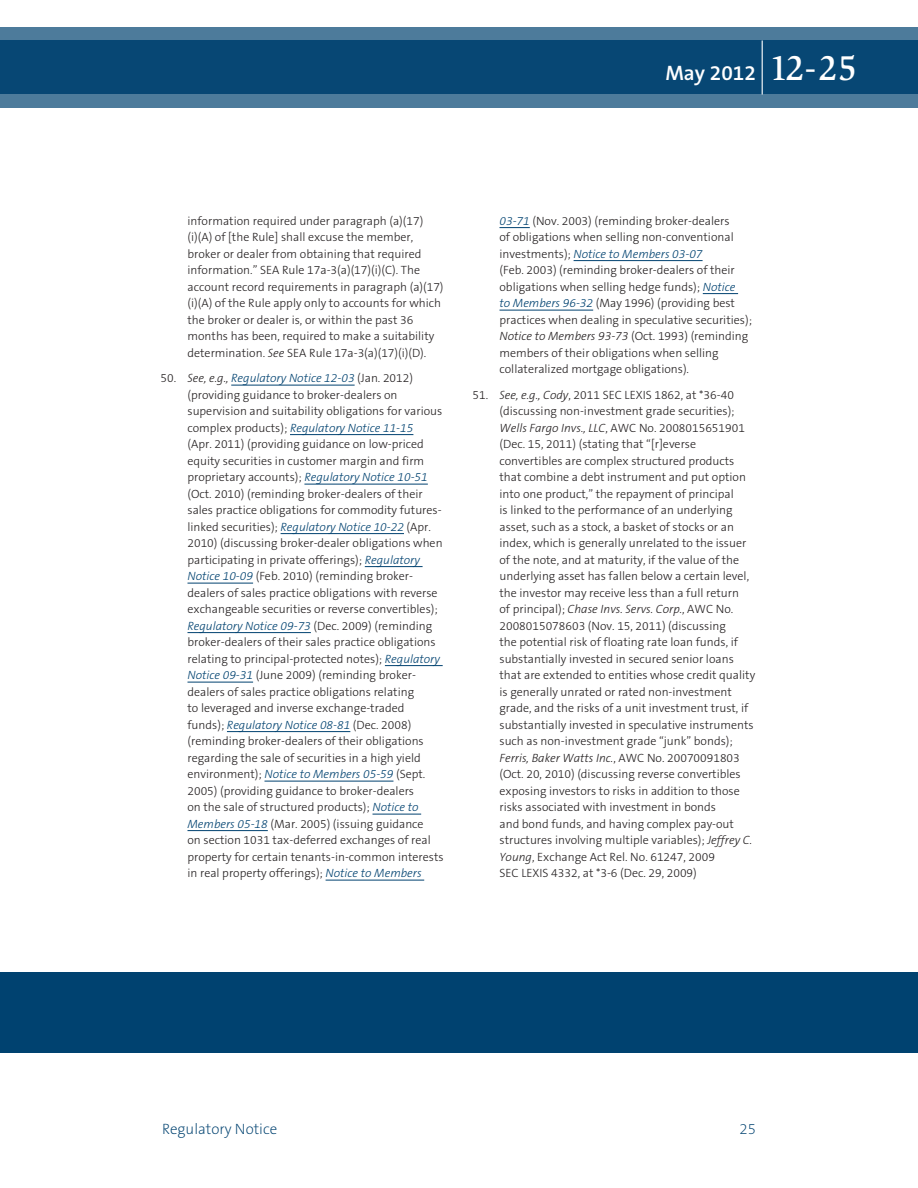
<style>
.page{position:relative;width:918px;height:1188px;background:#fff}
.page>*{position:absolute;margin:0;border:0;box-sizing:border-box;transform-origin:0 0}
.t1{font:600 21px "The Sans B6";color:#fff}
.t2{font:200 15px "The Sans B2";color:#004270}
.t3{font:300 12px/16.5px "The Sans B3";color:#231f20}
.s1{font-family:"Slimbach LT";font-weight:500;font-size:36px}
.s2{font-style:italic}
.s3{font-style:italic;color:#004270}
</style>
<div class="page">
<div style="left:0;top:972px;width:918px;height:81px;background:#004270"></div>
<svg style="left:0;top:27px;width:918px;height:81px;background:#1e5881"></svg>
<hr style="left:762px;top:40px;width:1px;height:54px;background:#fff">
<hr style="left:231px;top:385px;width:124px;height:1px;background:#004270">
<hr style="left:290px;top:434px;width:123px;height:1px;background:#004270">
<hr style="left:304px;top:484px;width:124px;height:1px;background:#004270">
<hr style="left:281px;top:533px;width:123px;height:1px;background:#004270">
<hr style="left:365px;top:566px;width:58px;height:1px;background:#004270">
<hr style="left:187px;top:583px;width:66px;height:1px;background:#004270">
<hr style="left:187px;top:632px;width:124px;height:1px;background:#004270">
<hr style="left:385px;top:665px;width:58px;height:1px;background:#004270">
<hr style="left:187px;top:682px;width:66px;height:1px;background:#004270">
<hr style="left:227px;top:731px;width:123px;height:1px;background:#004270">
<hr style="left:265px;top:781px;width:128px;height:1px;background:#004270">
<hr style="left:373px;top:814px;width:48px;height:1px;background:#004270">
<hr style="left:187px;top:830px;width:81px;height:1px;background:#004270">
<hr style="left:326px;top:880px;width:98px;height:1px;background:#004270">
<hr style="left:500px;top:227px;width:30px;height:1px;background:#004270">
<hr style="left:574px;top:260px;width:129px;height:1px;background:#004270">
<hr style="left:703px;top:293px;width:35px;height:1px;background:#004270">
<hr style="left:500px;top:310px;width:93px;height:1px;background:#004270">
<h1 class="t1" style="left:665px;top:62px;width:193px">May 2012 <span class="s1">12-25</span></h1>
<p class="t3" style="left:187px;top:213px;width:258px">information required under paragraph (a)(17) (i)(A) of [the Rule] shall excuse the member, broker or dealer from obtaining that required information.” SEA Rule 17a-3(a)(17)(i)(C). The account record requirements in paragraph (a)(17) (i)(A) of the Rule apply only to accounts for which the broker or dealer is, or within the past 36 months has been, required to make a suitability determination. <span class="s2">See</span> SEA Rule 17a-3(a)(17)(i)(D).</p>
<p class="t3" style="left:187px;top:370px;width:258px;text-indent:-27px">50. <span class="s2">See, e.g.,</span> <span class="s3">Regulatory Notice 12-03</span> (Jan. 2012) (providing guidance to broker-dealers on supervision and suitability obligations for various complex products); <span class="s3">Regulatory Notice 11-15<br></span>(Apr. 2011) (providing guidance on low-priced equity securities in customer margin and firm proprietary accounts); <span class="s3">Regulatory Notice 10-51 </span>(Oct. 2010) (reminding broker-dealers of their sales practice obligations for commodity futures&shy;linked securities); <span class="s3">Regulatory Notice 10-22</span> (Apr.<br>2010) (discussing broker-dealer obligations when participating in private offerings); <span class="s3">Regulatory Notice 10-09</span> (Feb. 2010) (reminding broker&shy;dealers of sales practice obligations with reverse exchangeable securities or reverse convertibles); <span class="s3">Regulatory Notice 09-73</span> (Dec. 2009) (reminding broker-dealers of their sales practice obligations relating to principal-protected notes); <span class="s3">Regulatory Notice 09-31</span> (June 2009) (reminding broker&shy;dealers of sales practice obligations relating<br>to leveraged and inverse exchange-traded funds); <span class="s3">Regulatory Notice 08-81</span> (Dec. 2008) (reminding broker-dealers of their obligations regarding the sale of securities in a high yield environment); <span class="s3">Notice to Members 05-59</span> (Sept.<br>2005) (providing guidance to broker-dealers<br>on the sale of structured products); <span class="s3">Notice to Members 05-18</span> (Mar. 2005) (issuing guidance<br>on section 1031 tax-deferred exchanges of real property for certain tenants-in-common interests in real property offerings); <span class="s3">Notice to Members</span></p>
<p class="t3" style="left:500px;top:213px;width:254px"><span class="s3">03-71</span> (Nov. 2003) (reminding broker-dealers<br>of obligations when selling non-conventional investments); <span class="s3">Notice to Members 03-07<br></span>(Feb. 2003) (reminding broker-dealers of their obligations when selling hedge funds); <span class="s3">Notice<br>to Members 96-32</span> (May 1996) (providing best practices when dealing in speculative securities); <span class="s2">Notice to Members 93-73</span> (Oct. 1993) (reminding members of their obligations when selling collateralized mortgage obligations).</p>
<p class="t3" style="left:500px;top:387px;width:257px;text-indent:-27px">51. <span class="s2">See, e.g., Cody</span>, 2011 SEC LEXIS 1862, at *36-40 (discussing non-investment grade securities); <span class="s2">Wells Fargo Invs., LLC</span>, AWC No. 2008015651901 (Dec. 15, 2011) (stating that “[r]everse convertibles are complex structured products that combine a debt instrument and put option into one product,” the repayment of principal<br>is linked to the performance of an underlying asset, such as a stock, a basket of stocks or an index, which is generally unrelated to the issuer of the note, and at maturity, if the value of the underlying asset has fallen below a certain level, the investor may receive less than a full return<br>of principal); <span class="s2">Chase Invs. Servs. Corp.</span>, AWC No.<br>2008015078603 (Nov. 15, 2011) (discussing<br>the potential risk of floating rate loan funds, if substantially invested in secured senior loans that are extended to entities whose credit quality is generally unrated or rated non-investment grade, and the risks of a unit investment trust, if substantially invested in speculative instruments such as non-investment grade “junk” bonds); <span class="s2">Ferris, Baker Watts Inc.</span>, AWC No. 20070091803 (Oct. 20, 2010) (discussing reverse convertibles exposing investors to risks in addition to those risks associated with investment in bonds<br>and bond funds, and having complex pay-out structures involving multiple variables); <span class="s2">Jeffrey C.<br>Young</span>, Exchange Act Rel. No. 61247, 2009<br>SEC LEXIS 4332, at *3-6 (Dec. 29, 2009)</p>
<p class="t2" style="left:162px;top:1121px;width:117px">Regulatory Notice</p>
<p class="t2" style="left:740px;top:1121px;width:18px">25</p>
</div>
